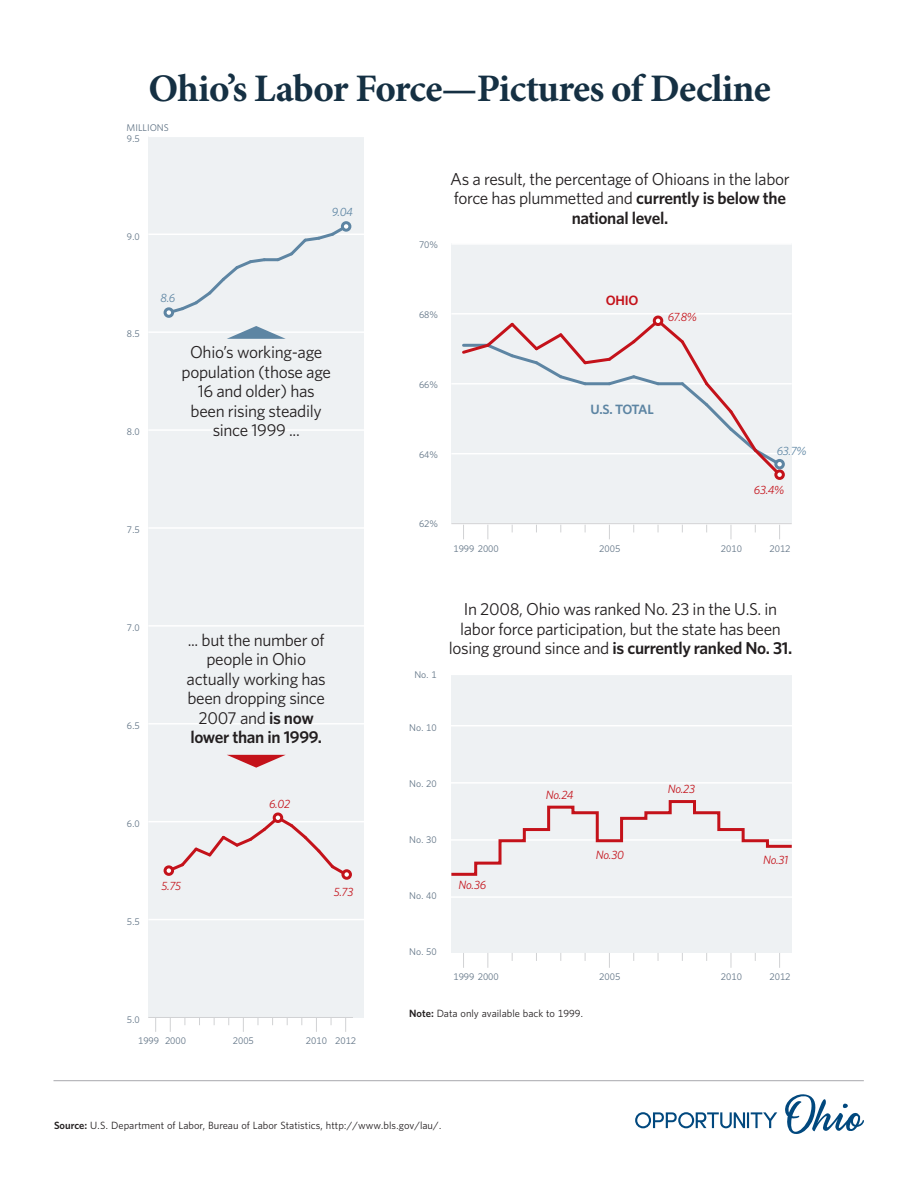
<style>
.page{position:relative;width:918px;height:1188px;background:#fff}
.page>*{position:absolute;margin:0;border:0;box-sizing:border-box;transform-origin:0 0}
.t1{font:700 39px "Minion Pro";letter-spacing:-.02em;color:#153043}
.t2{font:17.25px/19.5px "Whitney";letter-spacing:-.02em;color:#231f20;text-align:center}
.t3{font:600 13.5px "Whitney";letter-spacing:-.06em;color:#5d85a3}
.t4{font:600 13.5px "Whitney";color:#c4121a}
.t5{font:italic 12px "Whitney";letter-spacing:-.02em;color:#c4121a}
.t6{font:italic 12px "Whitney";color:#5d85a3}
.t7{font:10.5px "Whitney";color:#231f20}
.t8{font:9.75px "Whitney";color:#607385}
.s1{font-weight:600}
</style>
<div class="page">
<div style="left:451px;top:674px;width:341px;height:279px;background:#eef1f3"></div>
<hr style="left:449px;top:674px;width:353px;height:1px;background:#fff">
<hr style="left:449px;top:725px;width:353px;height:1px;background:#fff">
<hr style="left:449px;top:782px;width:353px;height:2px;background:#fff">
<hr style="left:449px;top:896px;width:353px;height:2px;background:#fff">
<div style="left:148px;top:136px;width:216px;height:881px;background:#eef1f3"></div>
<div style="left:451px;top:244px;width:341px;height:280px;background:#eef1f3"></div>
<hr style="left:148px;top:919px;width:223px;height:1px;background:#fff">
<hr style="left:148px;top:821px;width:223px;height:1px;background:#fff">
<hr style="left:148px;top:723px;width:223px;height:2px;background:#fff">
<hr style="left:148px;top:625px;width:223px;height:2px;background:#fff">
<hr style="left:148px;top:527px;width:223px;height:2px;background:#fff">
<hr style="left:148px;top:429px;width:223px;height:2px;background:#fff">
<hr style="left:148px;top:331px;width:223px;height:2px;background:#fff">
<hr style="left:148px;top:234px;width:223px;height:1px;background:#fff">
<hr style="left:148px;top:136px;width:223px;height:1px;background:#fff">
<svg style="left:785px;top:1094px;width:79px;height:40px"></svg>
<svg style="left:635px;top:1112px;width:142px;height:16px"></svg>
<hr style="left:54px;top:1080px;width:810px;height:1px;background:#a8a9ad">
<hr style="left:148px;top:1017px;width:205px;height:1px;background:#d1d2d4">
<svg style="left:165px;top:814px;width:178px;height:62px"></svg>
<svg style="left:165px;top:258px;width:103px;height:58px"></svg>
<hr style="left:264px;top:258px;width:14px;height:3px;background:#5d85a3">
<svg style="left:274px;top:222px;width:76px;height:40px"></svg>
<svg style="left:155px;top:1018px;width:1px;height:14px"></svg>
<svg style="left:170px;top:1018px;width:1px;height:14px"></svg>
<svg style="left:243px;top:1018px;width:1px;height:14px"></svg>
<svg style="left:316px;top:1018px;width:1px;height:14px"></svg>
<svg style="left:345px;top:1018px;width:1px;height:14px"></svg>
<svg style="left:463px;top:524px;width:1px;height:15px"></svg>
<svg style="left:487px;top:524px;width:1px;height:15px"></svg>
<svg style="left:609px;top:524px;width:1px;height:15px"></svg>
<svg style="left:731px;top:524px;width:1px;height:15px"></svg>
<svg style="left:779px;top:524px;width:1px;height:15px"></svg>
<div style="left:165px;top:309px;width:8px;height:7px;background:#fff;border-radius:50%"></div>
<div style="left:164px;top:307px;width:10px;height:11px;border:3px solid #5d85a3;border-radius:50%"></div>
<div style="left:165px;top:867px;width:8px;height:7px;background:#fff;border-radius:50%"></div>
<div style="left:164px;top:865px;width:10px;height:11px;border:3px solid #c4121a;border-radius:50%"></div>
<div style="left:274px;top:814px;width:8px;height:8px;background:#fff;border-radius:50%"></div>
<div style="left:273px;top:813px;width:10px;height:10px;border:3px solid #c4121a;border-radius:50%"></div>
<div style="left:343px;top:871px;width:7px;height:7px;background:#fff;border-radius:50%"></div>
<div style="left:341px;top:869px;width:11px;height:11px;border:3px solid #c4121a;border-radius:50%"></div>
<div style="left:342px;top:223px;width:8px;height:7px;background:#fff;border-radius:50%"></div>
<div style="left:341px;top:221px;width:10px;height:11px;border:3px solid #5d85a3;border-radius:50%"></div>
<svg style="left:227px;top:326px;width:59px;height:13px"></svg>
<svg style="left:227px;top:755px;width:58px;height:13px"></svg>
<hr style="left:451px;top:523px;width:341px;height:1px;background:#d1d2d4">
<hr style="left:451px;top:453px;width:341px;height:1px;background:#fff">
<hr style="left:451px;top:383px;width:341px;height:2px;background:#fff">
<hr style="left:451px;top:313px;width:341px;height:2px;background:#fff">
<hr style="left:451px;top:243px;width:341px;height:2px;background:#fff">
<svg style="left:462px;top:317px;width:322px;height:162px"></svg>
<div style="left:654px;top:317px;width:8px;height:8px;background:#fff;border-radius:50%"></div>
<div style="left:653px;top:316px;width:10px;height:10px;border:3px solid #c4121a;border-radius:50%"></div>
<div style="left:776px;top:471px;width:7px;height:7px;background:#fff;border-radius:50%"></div>
<div style="left:774px;top:469px;width:11px;height:11px;border:3px solid #c4121a;border-radius:50%"></div>
<div style="left:776px;top:460px;width:7px;height:8px;background:#fff;border-radius:50%"></div>
<div style="left:774px;top:459px;width:11px;height:10px;border:3px solid #5d85a3;border-radius:50%"></div>
<svg style="left:451px;top:800px;width:341px;height:76px"></svg>
<svg style="left:463px;top:953px;width:1px;height:15px"></svg>
<svg style="left:487px;top:953px;width:1px;height:15px"></svg>
<svg style="left:609px;top:953px;width:1px;height:15px"></svg>
<svg style="left:731px;top:953px;width:1px;height:15px"></svg>
<svg style="left:779px;top:953px;width:1px;height:15px"></svg>
<h1 class="t1" style="left:149px;top:61px;width:624px">Ohio’s Labor Force—Pictures of Decline</h1>
<p class="t8" style="left:127px;top:121px;width:44px">MILLIONS</p>
<p class="t8" style="left:127px;top:132px;width:15px">9.5</p>
<p class="t8" style="left:127px;top:230px;width:15px">9.0</p>
<p class="t6" style="left:332px;top:204px;width:23px">9.04</p>
<p class="t8" style="left:127px;top:328px;width:15px">8.5</p>
<p class="t8" style="left:127px;top:425px;width:15px">8.0</p>
<p class="t6" style="left:161px;top:290px;width:16px">8.6</p>
<p class="t2" style="left:182px;top:342px;width:151px">Ohio’s working-age population (those age<br>16 and older) has been rising steadily since 1999 ...</p>
<p class="t8" style="left:127px;top:523px;width:15px">7.5</p>
<p class="t8" style="left:127px;top:621px;width:15px">7.0</p>
<p class="t8" style="left:127px;top:719px;width:15px">6.5</p>
<p class="t8" style="left:127px;top:817px;width:15px">6.0</p>
<p class="t8" style="left:127px;top:915px;width:15px">5.5</p>
<p class="t2" style="left:187px;top:629px;width:141px">... but the number of people in Ohio actually working has been dropping since<br>2007 and <span class="s1">is now lower than in 1999.</span></p>
<p class="t5" style="left:269px;top:795px;width:23px">6.02</p>
<p class="t5" style="left:162px;top:878px;width:21px">5.75</p>
<p class="t5" style="left:334px;top:884px;width:21px">5.73</p>
<p class="t8" style="left:127px;top:1013px;width:15px">5.0</p>
<p class="t8" style="left:138px;top:1034px;width:23px">1999</p>
<p class="t8" style="left:165px;top:1034px;width:23px">2000</p>
<p class="t8" style="left:233px;top:1034px;width:23px">2005</p>
<p class="t8" style="left:306px;top:1034px;width:52px">2010 2012</p>
<p class="t8" style="left:419px;top:238px;width:21px">70%</p>
<p class="t2" style="left:450px;top:169px;width:341px">As a result, the percentage of Ohioans in the labor force has plummetted and <span class="s1">currently is below the national level.</span></p>
<p class="t8" style="left:419px;top:308px;width:21px">68%</p>
<p class="t4" style="left:606px;top:292px;width:34px">OHIO</p>
<p class="t5" style="left:668px;top:309px;width:30px">67.8%</p>
<p class="t8" style="left:419px;top:378px;width:21px">66%</p>
<p class="t8" style="left:419px;top:448px;width:21px">64%</p>
<p class="t8" style="left:419px;top:518px;width:21px">62%</p>
<p class="t3" style="left:590px;top:401px;width:65px">U.S. TOTAL</p>
<p class="t6" style="left:777px;top:443px;width:31px">63.7%</p>
<p class="t5" style="left:754px;top:482px;width:32px">63.4%</p>
<p class="t8" style="left:453px;top:542px;width:47px">1999 2000</p>
<p class="t8" style="left:599px;top:542px;width:23px">2005</p>
<p class="t8" style="left:721px;top:542px;width:23px">2010</p>
<p class="t8" style="left:770px;top:542px;width:23px">2012</p>
<p class="t8" style="left:414px;top:668px;width:24px">No. 1</p>
<p class="t2" style="left:449px;top:599px;width:345px">In 2008, Ohio was ranked No. 23 in the U.S. in labor force participation, but the state has been losing ground since and <span class="s1">is currently ranked No. 31.</span></p>
<p class="t8" style="left:409px;top:721px;width:29px">No. 10</p>
<p class="t8" style="left:409px;top:777px;width:29px">No. 20</p>
<p class="t8" style="left:409px;top:833px;width:29px">No. 30</p>
<p class="t8" style="left:409px;top:889px;width:29px">No. 40</p>
<p class="t5" style="left:459px;top:877px;width:29px">No.36</p>
<p class="t5" style="left:546px;top:787px;width:29px">No.24</p>
<p class="t5" style="left:596px;top:847px;width:30px">No.30</p>
<p class="t5" style="left:668px;top:781px;width:29px">No.23</p>
<p class="t5" style="left:763px;top:852px;width:27px">No.31</p>
<p class="t8" style="left:409px;top:945px;width:29px">No. 50</p>
<p class="t8" style="left:453px;top:971px;width:47px">1999 2000</p>
<p class="t8" style="left:599px;top:971px;width:23px">2005</p>
<p class="t8" style="left:721px;top:971px;width:23px">2010</p>
<p class="t8" style="left:769px;top:971px;width:23px">2012</p>
<p class="t7" style="left:409px;top:1006px;width:176px"><span class="s1">Note:</span> Data only available back to 1999.</p>
<p class="t7" style="left:54px;top:1118px;width:389px"><span class="s1">Source:</span> U.S. Department of Labor, Bureau of Labor Statistics, http://www.bls.gov/lau/.</p>
</div>
